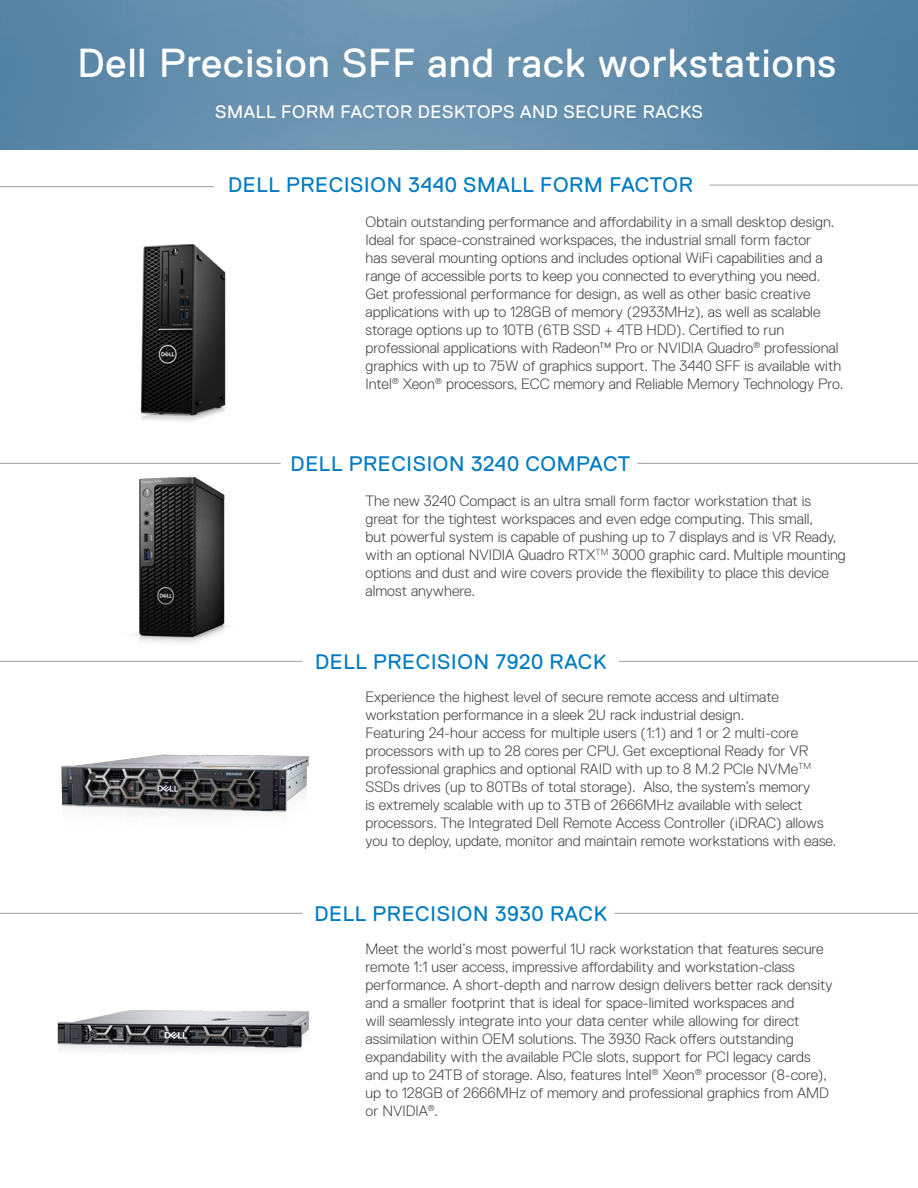
<style>
.page{position:relative;width:918px;height:1188px;background:#fff}
.page>*{position:absolute;margin:0;border:0;box-sizing:border-box;transform-origin:0 0}
.t1{font:40.5px "Dell Replica";letter-spacing:.025em;color:#fff}
.t2{font:21px "Dell Replica";letter-spacing:.035em;color:#007bc2}
.t3{font:18px "Dell Replica";letter-spacing:.035em;color:#fff}
.t4{font:300 15px/18px "Dell Replica";color:#454444}
</style>
<div class="page">
<hr style="left:0;top:661px;width:302px;height:1px;background:#a8a9ad">
<hr style="left:0;top:463px;width:281px;height:1px;background:#a8a9ad">
<hr style="left:0;top:913px;width:302px;height:1px;background:#a8a9ad">
<hr style="left:0;top:186px;width:214px;height:1px;background:#a8a9ad">
<hr style="left:619px;top:661px;width:299px;height:1px;background:#a8a9ad">
<hr style="left:637px;top:463px;width:281px;height:1px;background:#a8a9ad">
<hr style="left:614px;top:913px;width:304px;height:1px;background:#a8a9ad">
<hr style="left:710px;top:185px;width:208px;height:1px;background:#a8a9ad">
<img style="left:0;top:0;width:918px;height:150px">
<img style="left:140px;top:244px;width:87px;height:178px">
<img style="left:86px;top:476px;width:185px;height:185px">
<img style="left:61px;top:754px;width:248px;height:59px">
<img style="left:57px;top:1010px;width:252px;height:41px">
<h1 class="t1" style="left:77px;top:40px;width:760px">Dell Precision SFF and rack workstations</h1>
<p class="t3" style="left:215px;top:102px;width:489px">SMALL FORM FACTOR DESKTOPS AND SECURE RACKS</p>
<h2 class="t2" style="left:228px;top:173px;width:466px">DELL PRECISION 3440 SMALL FORM FACTOR</h2>
<p class="t4" style="left:366px;top:213px;width:479px">Obtain outstanding performance and affordability in a small desktop design.<br>Ideal for space-constrained workspaces, the industrial small form factor<br>has several mounting options and includes optional WiFi capabilities and a range of accessible ports to keep you connected to everything you need.<br>Get professional performance for design, as well as other basic creative applications with up to 128GB of memory (2933MHz), as well as scalable storage options up to 10TB (6TB SSD + 4TB HDD). Certified to run professional applications with Radeon™ Pro or NVIDIA Quadro<sup>®</sup> professional graphics with up to 75W of graphics support. The 3440 SFF is available with Intel<sup>®</sup> Xeon<sup>®</sup> processors, ECC memory and Reliable Memory Technology Pro.</p>
<h2 class="t2" style="left:291px;top:452px;width:341px">DELL PRECISION 3240 COMPACT</h2>
<p class="t4" style="left:366px;top:491px;width:482px">The new 3240 Compact is an ultra small form factor workstation that is great for the tightest workspaces and even edge computing. This small,<br>but powerful system is capable of pushing up to 7 displays and is VR Ready, with an optional NVIDIA Quadro RTX<sup>TM</sup> 3000 graphic card. Multiple mounting options and dust and wire covers provide the flexibility to place this device almost anywhere.</p>
<h2 class="t2" style="left:315px;top:650px;width:293px">DELL PRECISION 7920 RACK</h2>
<p class="t4" style="left:366px;top:688px;width:472px">Experience the highest level of secure remote access and ultimate workstation performance in a sleek 2U rack industrial design.<br>Featuring 24-hour access for multiple users (1:1) and 1 or 2 multi-core processors with up to 28 cores per CPU. Get exceptional Ready for VR professional graphics and optional RAID with up to 8 M.2 PCIe NVMe<sup>TM </sup>SSDs drives (up to 80TBs of total storage). Also, the system’s memory<br>is extremely scalable with up to 3TB of 2666MHz available with select processors. The Integrated Dell Remote Access Controller (iDRAC) allows you to deploy, update, monitor and maintain remote workstations with ease.</p>
<h2 class="t2" style="left:314px;top:902px;width:294px">DELL PRECISION 3930 RACK</h2>
<p class="t4" style="left:366px;top:940px;width:468px">Meet the world’s most powerful 1U rack workstation that features secure remote 1:1 user access, impressive affordability and workstation-class performance. A short-depth and narrow design delivers better rack density and a smaller footprint that is ideal for space-limited workspaces and<br>will seamlessly integrate into your data center while allowing for direct assimilation within OEM solutions. The 3930 Rack offers outstanding expandability with the available PCIe slots, support for PCI legacy cards and up to 24TB of storage. Also, features Intel<sup>®</sup> Xeon<sup>®</sup> processor (8-core), up to 128GB of 2666MHz of memory and professional graphics from AMD or NVIDIA<sup>®</sup>.</p>
</div>
